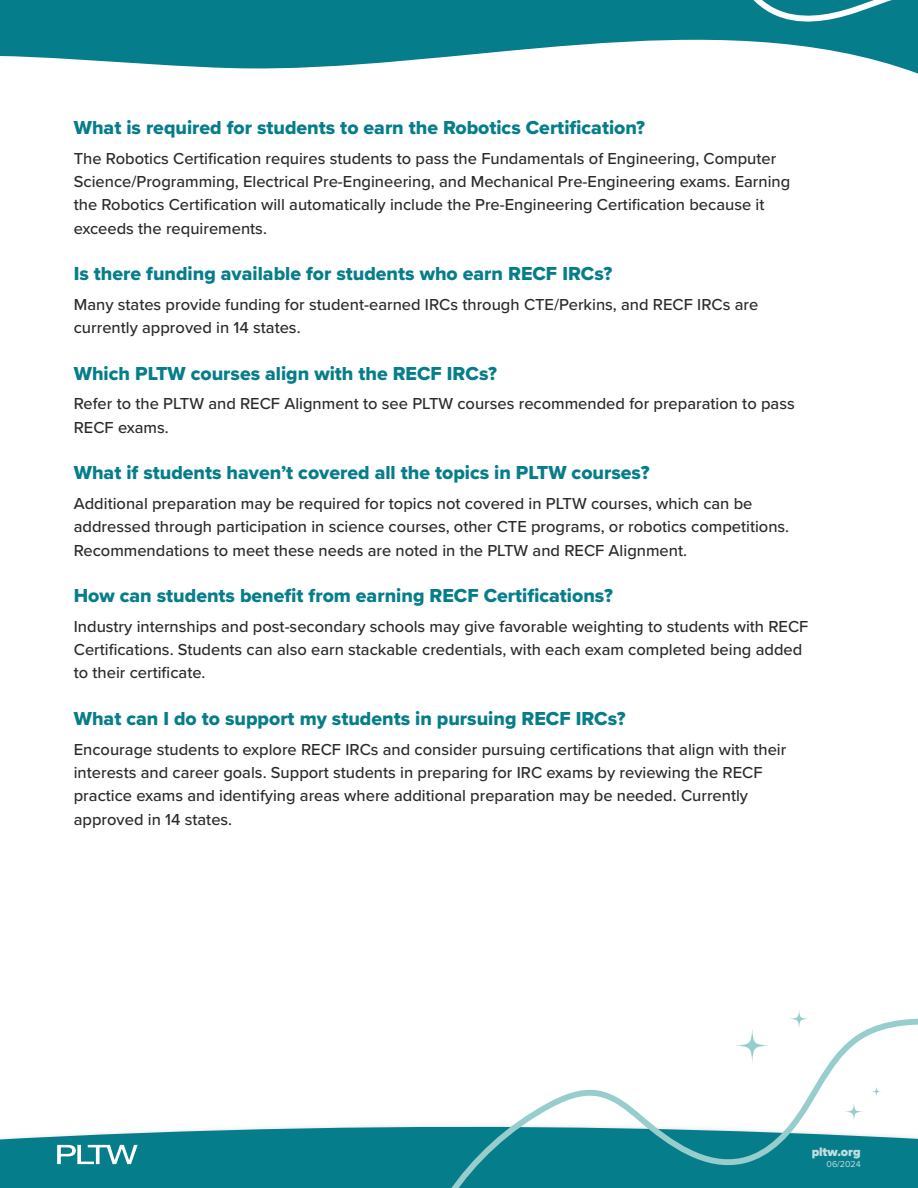
<style>
.page{position:relative;width:918px;height:1188px;background:#fff}
.page>*{position:absolute;margin:0;border:0;box-sizing:border-box;transform-origin:0 0}
.t1{font:19.5px "Proxima Nova Extrabld";color:#067d8a}
.t2{font:500 16.5px/23.4px "Proxima Nova";color:#2b2b2b}
.t3{font:900 12.75px "Proxima Nova";color:#fff}
.t4{font:8.85px "Proxima Nova";color:#fff}
</style>
<div class="page">
<svg style="left:0;top:0;width:516px;height:69px;background:#1f8a95"></svg>
<svg style="left:0;top:1126px;width:441px;height:62px;background:#1c8894"></svg>
<svg style="left:516px;top:0;width:402px;height:74px"></svg>
<svg style="left:441px;top:1010px;width:477px;height:178px"></svg>
<svg style="left:57px;top:1145px;width:81px;height:19px"></svg>
<p class="t1" style="left:74px;top:113px;width:573px">What is required for students to earn the Robotics Certification?</p>
<p class="t2" style="left:74px;top:146px;width:718px">The Robotics Certification requires students to pass the Fundamentals of Engineering, Computer Science/Programming, Electrical Pre-Engineering, and Mechanical Pre-Engineering exams. Earning the Robotics Certification will automatically include the Pre-Engineering Certification because it exceeds the requirements.</p>
<p class="t1" style="left:74px;top:259px;width:540px">Is there funding available for students who earn RECF IRCs?</p>
<p class="t2" style="left:74px;top:292px;width:686px">Many states provide funding for student-earned IRCs through CTE/Perkins, and RECF IRCs are currently approved in 14 states.</p>
<p class="t1" style="left:74px;top:359px;width:425px">Which PLTW courses align with the RECF IRCs?</p>
<p class="t2" style="left:74px;top:392px;width:722px">Refer to the PLTW and RECF Alignment to see PLTW courses recommended for preparation to pass<br>RECF exams.</p>
<p class="t1" style="left:74px;top:458px;width:577px">What if students haven’t covered all the topics in PLTW courses?</p>
<p class="t2" style="left:74px;top:491px;width:717px">Additional preparation may be required for topics not covered in PLTW courses, which can be addressed through participation in science courses, other CTE programs, or robotics competitions.<br>Recommendations to meet these needs are noted in the PLTW and RECF Alignment.</p>
<p class="t1" style="left:74px;top:581px;width:541px">How can students benefit from earning RECF Certifications?</p>
<p class="t2" style="left:74px;top:614px;width:736px">Industry internships and post-secondary schools may give favorable weighting to students with RECF<br>Certifications. Students can also earn stackable credentials, with each exam completed being added to their certificate.</p>
<p class="t1" style="left:74px;top:704px;width:553px">What can I do to support my students in pursuing RECF IRCs?</p>
<p class="t2" style="left:74px;top:737px;width:714px">Encourage students to explore RECF IRCs and consider pursuing certifications that align with their interests and career goals. Support students in preparing for IRC exams by reviewing the RECF practice exams and identifying areas where additional preparation may be needed. Currently approved in 14 states.</p>
<p class="t3" style="left:812px;top:1143px;width:51px">pltw.org</p>
<p class="t4" style="left:827px;top:1158px;width:36px">06/2024</p>
</div>
